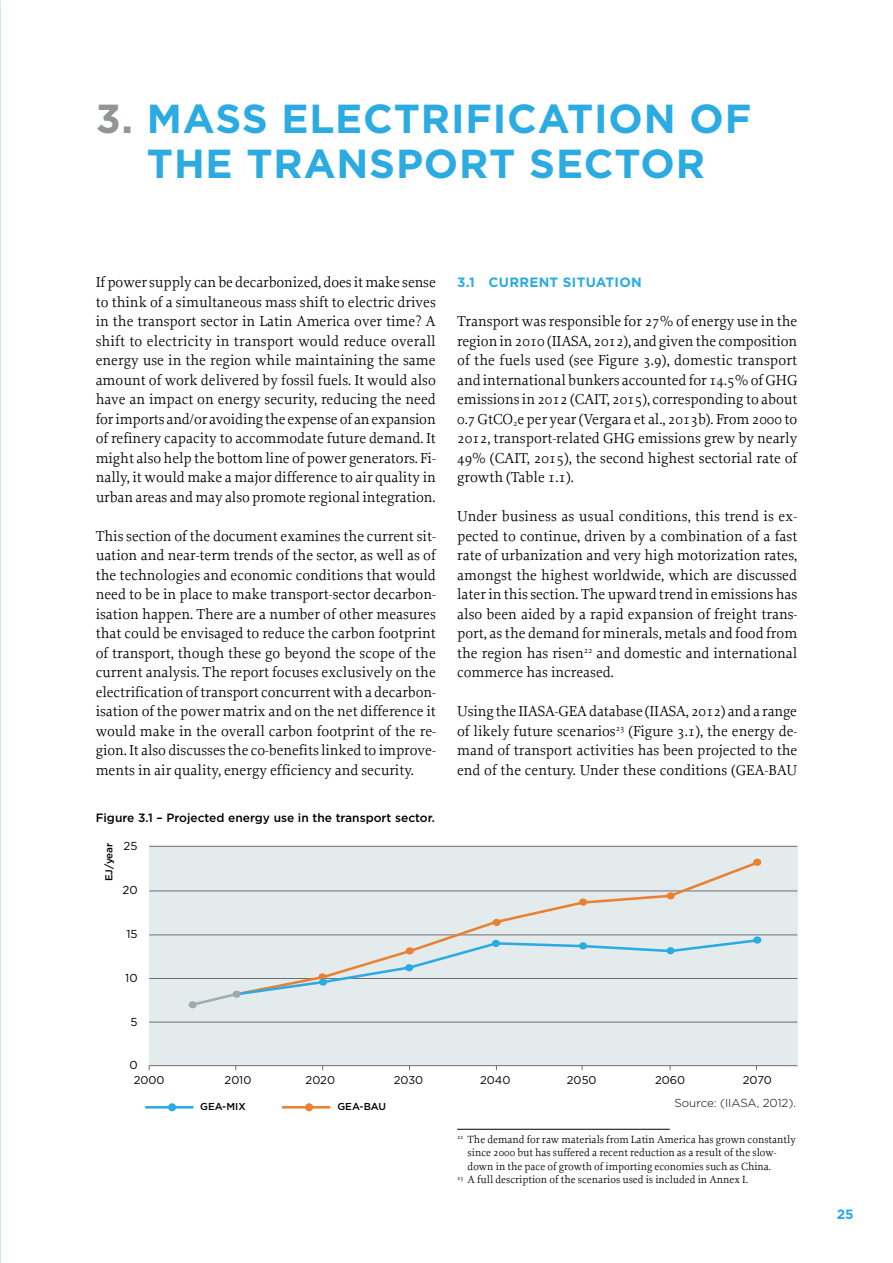
<style>
.page{position:relative;width:893px;height:1263px;background:#fff}
.page>*{position:absolute;margin:0;border:0;box-sizing:border-box;transform-origin:0 0}
.t1{font:700 40.5px/45px "Gotham";letter-spacing:.02em;color:#2babe2;text-align:center}
.t2{font:15.15px/19.5px "Proforma";color:#000;text-align:justify}
.t3{font:700 13.5px "Gotham";letter-spacing:.02em;color:#2babe2}
.t4{font:500 12px "Gotham";color:#000}
.t5{font:300 11.55px "Gotham";color:#000}
.t6{font:11.55px "Gotham";color:#000}
.t7{font:11.25px "Gotham";color:#000}
.t8{font:10.95px "Proforma";color:#000}
.t9{font:500 10.05px "Gotham";color:#000}
.s1{color:#919692}
</style>
<div class="page">
<hr style="left:457px;top:1129px;width:213px;height:1px;background:#000">
<div style="left:149px;top:846px;width:648px;height:219px;background:#e3ebed"></div>
<hr style="left:149px;top:1065px;width:648px;height:1px;background:#706f6f">
<hr style="left:149px;top:1022px;width:648px;height:1px;background:#706f6f">
<hr style="left:149px;top:978px;width:648px;height:1px;background:#706f6f">
<hr style="left:149px;top:934px;width:648px;height:1px;background:#706f6f">
<hr style="left:149px;top:890px;width:648px;height:1px;background:#706f6f">
<hr style="left:149px;top:846px;width:648px;height:1px;background:#706f6f">
<div style="left:305px;top:1103px;width:8px;height:8px;background:#e98131;border-radius:50%"></div>
<hr style="left:282px;top:1106px;width:48px;height:2px;background:#e98131">
<svg style="left:234px;top:859px;width:526px;height:78px"></svg>
<div style="left:753px;top:859px;width:8px;height:7px;background:#e98131;border-radius:50%"></div>
<div style="left:667px;top:892px;width:8px;height:7px;background:#e98131;border-radius:50%"></div>
<div style="left:579px;top:898px;width:8px;height:8px;background:#e98131;border-radius:50%"></div>
<div style="left:493px;top:919px;width:8px;height:7px;background:#e98131;border-radius:50%"></div>
<div style="left:168px;top:1103px;width:8px;height:8px;background:#2babe2;border-radius:50%"></div>
<hr style="left:145px;top:1106px;width:48px;height:2px;background:#2babe2">
<div style="left:189px;top:1001px;width:8px;height:7px;background:#9badae;border-radius:50%"></div>
<svg style="left:190px;top:937px;width:570px;height:71px"></svg>
<div style="left:319px;top:978px;width:8px;height:8px;background:#2babe2;border-radius:50%"></div>
<div style="left:405px;top:964px;width:8px;height:7px;background:#2babe2;border-radius:50%"></div>
<div style="left:492px;top:940px;width:8px;height:7px;background:#2babe2;border-radius:50%"></div>
<div style="left:579px;top:942px;width:8px;height:7px;background:#2babe2;border-radius:50%"></div>
<div style="left:666px;top:947px;width:9px;height:7px;background:#2babe2;border-radius:50%"></div>
<div style="left:753px;top:936px;width:8px;height:8px;background:#2babe2;border-radius:50%"></div>
<div style="left:233px;top:990px;width:8px;height:8px;background:#9badae;border-radius:50%"></div>
<img style="left:0;top:276px;width:1px;height:498px">
<h1 class="t1" style="left:96px;top:96px;width:657px"><span class="s1">3.</span> MASS ELECTRIFICATION OF<br>THE TRANSPORT SECTOR</h1>
<p class="t2" style="left:96px;top:272px;width:342px">If power supply can be decarbonized, does it make sense to think of a simultaneous mass shift to electric drives in the transport sector in Latin America over time? A shift to electricity in transport would reduce overall energy use in the region while maintaining the same amount of work delivered by fossil fuels. It would also have an impact on energy security, reducing the need for imports and/or avoiding the expense of an expansion of refinery capacity to accommodate future demand. It might also help the bottom line of power generators. Fi&shy;nally, it would make a major difference to air quality in urban areas and may also promote regional integration.</p>
<p class="t2" style="left:96px;top:526px;width:342px">This section of the document examines the current sit&shy;uation and near-term trends of the sector, as well as of the technologies and economic conditions that would need to be in place to make transport-sector decarbon&shy;isation happen. There are a number of other measures that could be envisaged to reduce the carbon footprint of transport, though these go beyond the scope of the current analysis. The report focuses exclusively on the electrification of transport concurrent with a decarbon&shy;isation of the power matrix and on the net difference it would make in the overall carbon footprint of the re&shy;gion. It also discusses the co-benefits linked to improve&shy;ments in air quality, energy efficiency and security.</p>
<p class="t4" style="left:96px;top:810px;width:341px">Figure 3.1 – Projected energy use in the transport sector.</p>
<p class="t9" style="left:102px;top:881px;width:40px;rotate:-90deg">EJ/year</p>
<p class="t6" style="left:124px;top:838px;width:15px">25</p>
<p class="t6" style="left:122px;top:883px;width:17px">20</p>
<p class="t6" style="left:126px;top:927px;width:13px">15</p>
<p class="t6" style="left:125px;top:970px;width:14px">10</p>
<p class="t6" style="left:131px;top:1014px;width:9px">5</p>
<p class="t6" style="left:129px;top:1057px;width:10px">0</p>
<p class="t3" style="left:457px;top:273px;width:186px">3.1 CURRENT SITUATION</p>
<p class="t2" style="left:457px;top:311px;width:342px">Transport was responsible for 27% of energy use in the region in 2010 (IIASA, 2012), and given the composition of the fuels used (see Figure 3.9), domestic transport and international bunkers accounted for 14.5% of GHG emissions in 2012 (CAIT, 2015), corresponding to about 0.7 GtCO<sub>2</sub>e per year (Vergara et al., 2013b). From 2000 to 2012, transport-related GHG emissions grew by nearly 49% (CAIT, 2015), the second highest sectorial rate of growth (Table 1.1).</p>
<p class="t2" style="left:457px;top:506px;width:342px">Under business as usual conditions, this trend is ex&shy;pected to continue, driven by a combination of a fast rate of urbanization and very high motorization rates, amongst the highest worldwide, which are discussed later in this section. The upward trend in emissions has also been aided by a rapid expansion of freight trans&shy;port, as the demand for minerals, metals and food from the region has risen<sup>22</sup> and domestic and international commerce has increased.</p>
<p class="t2" style="left:457px;top:701px;width:342px">Using the IIASA-GEA database (IIASA, 2012) and a range of likely future scenarios<sup>23</sup> (Figure 3.1), the energy de&shy;mand of transport activities has been projected to the end of the century. Under these conditions (GEA-BAU</p>
<p class="t7" style="left:134px;top:1073px;width:32px">2000</p>
<p class="t7" style="left:225px;top:1073px;width:28px">2010</p>
<p class="t7" style="left:306px;top:1073px;width:31px">2020</p>
<p class="t7" style="left:394px;top:1073px;width:31px">2030</p>
<p class="t7" style="left:480px;top:1073px;width:32px">2040</p>
<p class="t7" style="left:567px;top:1073px;width:31px">2050</p>
<p class="t7" style="left:655px;top:1073px;width:32px">2060</p>
<p class="t7" style="left:743px;top:1073px;width:30px">2070</p>
<p class="t9" style="left:200px;top:1100px;width:47px">GEA-MIX</p>
<p class="t9" style="left:337px;top:1100px;width:50px">GEA-BAU</p>
<p class="t5" style="left:674px;top:1096px;width:123px">Source: (IIASA, 2012).</p>
<p class="t8" style="left:457px;top:1132px;width:340px"><sup>22</sup> The demand for raw materials from Latin America has grown constantly</p>
<p class="t8" style="left:468px;top:1146px;width:310px">since 2000 but has suffered a recent reduction as a result of the slow-</p>
<p class="t8" style="left:468px;top:1159px;width:305px">down in the pace of growth of importing economies such as China.</p>
<p class="t8" style="left:457px;top:1173px;width:292px"><sup>23</sup> A full description of the scenarios used is included in Annex I.</p>
<p class="t3" style="left:837px;top:1205px;width:18px">25</p>
</div>
